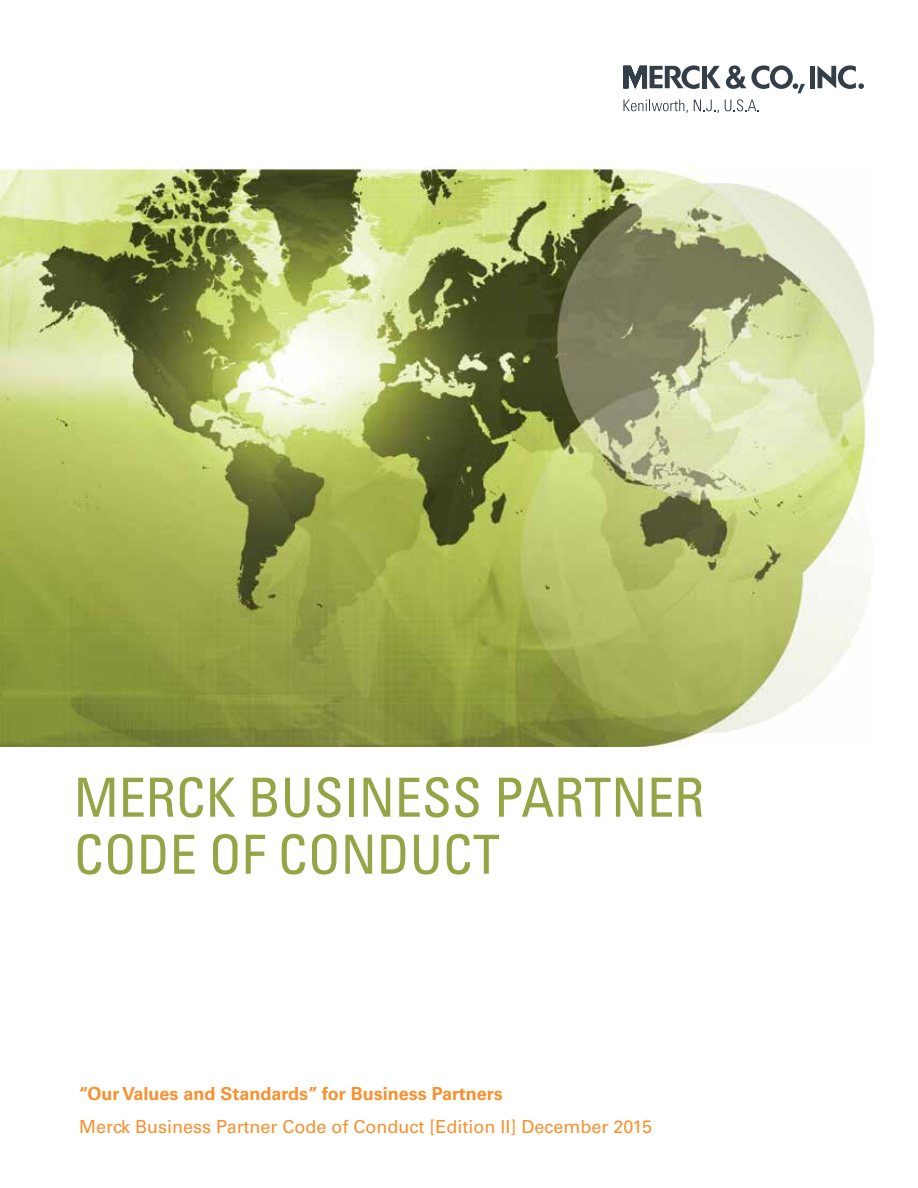
<style>
.page{position:relative;width:918px;height:1188px;background:#fff}
.page>*{position:absolute;margin:0;border:0;box-sizing:border-box;transform-origin:0 0}
.t1{font:condensed 54px/57px "Univers LT Std";color:#94a545}
.t2{font:18px "Univers LT Std";color:#f7912f}
.t3{font:700 18px "Univers LT Std";color:#f7912f}
</style>
<div class="page">
<img style="left:0;top:167px;width:873px;height:579px">
<div style="left:702px;top:66px;width:5px;height:22px;background:#333e48"></div>
<svg style="left:624px;top:65px;width:76px;height:24px"></svg>
<div style="left:810px;top:66px;width:5px;height:22px;background:#333e48"></div>
<svg style="left:818px;top:65px;width:46px;height:24px"></svg>
<svg style="left:707px;top:65px;width:98px;height:28px"></svg>
<svg style="left:623px;top:100px;width:65px;height:13px"></svg>
<svg style="left:694px;top:100px;width:25px;height:13px"></svg>
<svg style="left:725px;top:99px;width:34px;height:12px"></svg>
<h1 class="t1" style="left:74px;top:768px;width:632px">MERCK BUSINESS PARTNER<br>CODE OF CONDUCT</h1>
<p class="t3" style="left:79px;top:1083px;width:426px">“Our Values and Standards” for Business Partners</p>
<p class="t2" style="left:79px;top:1116px;width:574px">Merck Business Partner Code of Conduct [Edition II] December 2015</p>
</div>
